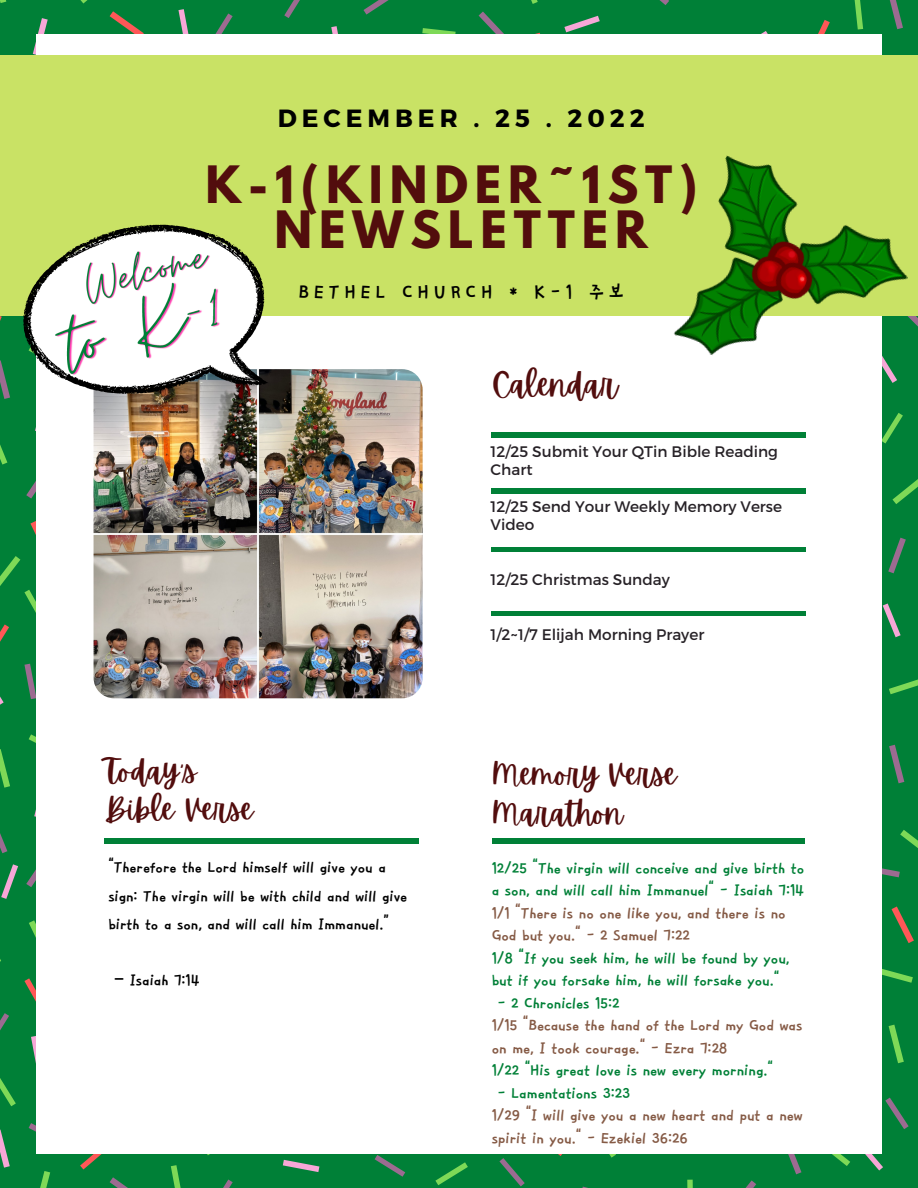
<style>
.page{position:relative;width:918px;height:1188px;background:#008037}
.page>*{position:absolute;margin:0;border:0;box-sizing:border-box;transform-origin:0 0}
.t1{font:700 45.6px/45px "League Spartan";letter-spacing:.15em;color:#520d0d;text-align:center}
.t2{font:32.7px "Apricots";color:#520d0d}
.t3{font:31.2px/38.2px "Apricots";color:#520d0d}
.t4{font:24.9px "TT Cheotsarang R";letter-spacing:.2em;color:#000}
.t5{font:700 24.9px "Montserrat";letter-spacing:.2em;color:#000}
.t6{font:20.25px/22.5px "TT Cheotsarang R";color:#008037}
.t7{font:20.25px/22.5px "TT Cheotsarang R";color:#855a45}
.t8{font:20.1px/28.2px "TT Cheotsarang R";color:#000}
.t9{font:15.3px/18.3px "Montserrat";color:#272227}
.s1{font-family:"Noto Sans Gurmukhi"}
</style>
<div class="page">
<svg style="left:215px;top:13px;width:18px;height:21px"></svg>
<svg style="left:0;top:360px;width:9px;height:39px"></svg>
<svg style="left:24px;top:664px;width:12px;height:35px"></svg>
<svg style="left:26px;top:464px;width:11px;height:35px"></svg>
<svg style="left:889px;top:745px;width:15px;height:38px"></svg>
<svg style="left:888px;top:538px;width:18px;height:35px"></svg>
<svg style="left:745px;top:1180px;width:11px;height:8px"></svg>
<svg style="left:499px;top:1158px;width:26px;height:28px"></svg>
<svg style="left:788px;top:1154px;width:13px;height:20px"></svg>
<svg style="left:0;top:1013px;width:9px;height:18px"></svg>
<svg style="left:26px;top:852px;width:11px;height:35px"></svg>
<svg style="left:0;top:833px;width:7px;height:20px"></svg>
<svg style="left:375px;top:1155px;width:30px;height:22px"></svg>
<svg style="left:885px;top:1098px;width:24px;height:31px"></svg>
<svg style="left:29px;top:1123px;width:8px;height:21px"></svg>
<svg style="left:110px;top:1177px;width:18px;height:11px"></svg>
<svg style="left:223px;top:1180px;width:10px;height:8px"></svg>
<svg style="left:363px;top:0;width:26px;height:15px"></svg>
<svg style="left:284px;top:0;width:16px;height:18px"></svg>
<svg style="left:479px;top:12px;width:25px;height:22px"></svg>
<svg style="left:889px;top:0;width:14px;height:29px"></svg>
<svg style="left:881px;top:865px;width:19px;height:12px"></svg>
<svg style="left:659px;top:0;width:10px;height:5px"></svg>
<svg style="left:33px;top:18px;width:15px;height:37px"></svg>
<svg style="left:178px;top:9px;width:11px;height:25px"></svg>
<svg style="left:0;top:696px;width:4px;height:9px"></svg>
<svg style="left:883px;top:603px;width:18px;height:34px"></svg>
<svg style="left:34px;top:780px;width:3px;height:38px"></svg>
<svg style="left:31px;top:1036px;width:6px;height:35px"></svg>
<svg style="left:1px;top:864px;width:17px;height:35px"></svg>
<svg style="left:283px;top:1160px;width:36px;height:12px"></svg>
<svg style="left:0;top:1130px;width:10px;height:38px"></svg>
<svg style="left:865px;top:1143px;width:18px;height:28px"></svg>
<svg style="left:761px;top:31px;width:7px;height:3px"></svg>
<svg style="left:331px;top:26px;width:7px;height:8px"></svg>
<svg style="left:564px;top:16px;width:36px;height:16px"></svg>
<svg style="left:110px;top:11px;width:34px;height:23px"></svg>
<svg style="left:24px;top:978px;width:13px;height:33px"></svg>
<svg style="left:80px;top:1154px;width:22px;height:15px"></svg>
<svg style="left:818px;top:20px;width:12px;height:14px"></svg>
<svg style="left:892px;top:907px;width:22px;height:36px"></svg>
<svg style="left:0;top:0;width:6px;height:3px"></svg>
<svg style="left:80px;top:0;width:8px;height:4px"></svg>
<svg style="left:0;top:521px;width:37px;height:134px"></svg>
<svg style="left:0;top:445px;width:7px;height:20px"></svg>
<svg style="left:881px;top:410px;width:22px;height:33px"></svg>
<svg style="left:892px;top:479px;width:26px;height:25px"></svg>
<div style="left:687px;top:1180px;width:6px;height:8px;background:#7ed957"></div>
<svg style="left:0;top:749px;width:10px;height:39px"></svg>
<svg style="left:29px;top:920px;width:8px;height:37px"></svg>
<svg style="left:0;top:1078px;width:16px;height:28px"></svg>
<svg style="left:29px;top:734px;width:8px;height:21px"></svg>
<svg style="left:40px;top:1171px;width:10px;height:17px"></svg>
<svg style="left:609px;top:1154px;width:7px;height:4px"></svg>
<svg style="left:889px;top:1025px;width:15px;height:38px"></svg>
<svg style="left:832px;top:1154px;width:18px;height:12px"></svg>
<svg style="left:435px;top:1162px;width:33px;height:23px"></svg>
<svg style="left:171px;top:1165px;width:10px;height:23px"></svg>
<svg style="left:531px;top:0;width:7px;height:4px"></svg>
<svg style="left:422px;top:28px;width:34px;height:6px"></svg>
<svg style="left:854px;top:0;width:9px;height:30px"></svg>
<svg style="left:881px;top:968px;width:32px;height:15px"></svg>
<svg style="left:889px;top:679px;width:29px;height:15px"></svg>
<svg style="left:900px;top:830px;width:18px;height:18px"></svg>
<div style="left:37px;top:34px;width:844px;height:1120px;background:#fff"></div>
<div style="left:0;top:56px;width:918px;height:260px;background:#c9e265"></div>
<hr style="left:491px;top:433px;width:315px;height:4px;background:#008037">
<hr style="left:491px;top:489px;width:315px;height:4px;background:#008037">
<div style="left:491px;top:547px;width:315px;height:5px;background:#008037"></div>
<hr style="left:104px;top:839px;width:315px;height:4px;background:#008037">
<img style="left:94px;top:369px;width:329px;height:329px;border-radius:20px">
<hr style="left:492px;top:839px;width:312px;height:4px;background:#008037">
<div style="left:491px;top:611px;width:315px;height:5px;background:#008037"></div>
<svg style="left:9px;top:238px;width:272px;height:188px"></svg>
<img style="left:673px;top:155px;width:245px;height:255px">
<img style="left:75px;top:224px;width:146px;height:24px">
<img style="left:43px;top:248px;width:200px;height:161px">
<p class="t5" style="left:278px;top:102px;width:368px">DECEMBER . 25 . 2022</p>
<h1 class="t1" style="left:206px;top:168px;width:494px">K-1(KINDER˜1ST)<br>NEWSLETTER</h1>
<p class="t4" style="left:299px;top:278px;width:327px">BETHEL CHURCH * K-1 주보</p>
<h2 class="t2" style="left:492px;top:366px;width:127px">Calendar</h2>
<p class="t9" style="left:491px;top:442px;width:289px">12/25 Submit Your QTin Bible Reading<br>Chart</p>
<p class="t9" style="left:491px;top:497px;width:293px">12/25 Send Your Weekly Memory Verse<br>Video</p>
<p class="t9" style="left:491px;top:570px;width:181px">12/25 Christmas Sunday</p>
<p class="t9" style="left:491px;top:624px;width:215px">1/2~1/7 Elijah Morning Prayer</p>
<h3 class="t3" style="left:104px;top:752px;width:150px">Today's<br>Bible Verse</h3>
<h3 class="t3" style="left:492px;top:756px;width:187px">Memory Verse<br>Marathon</h3>
<p class="t8" style="left:108px;top:852px;width:300px">“Therefore the Lord himself will give you a sign: The virgin will be with child and will give birth to a son, and will call him Immanuel.”</p>
<p class="t8" style="left:114px;top:965px;width:87px"><span class="s1">–</span> Isaiah 7:14</p>
<p class="t6" style="left:492px;top:855px;width:314px">12/25 "The virgin will conceive and give birth to a son, and will call him Immanuel" - Isaiah 7:14</p>
<p class="t7" style="left:492px;top:900px;width:296px">1/1 "There is no one like you, and there is no<br>God but you." - 2 Samuel 7:22</p>
<p class="t6" style="left:492px;top:945px;width:299px">1/8 "If you seek him, he will be found by you, but if you forsake him, he will forsake you."</p>
<p class="t6" style="left:497px;top:990px;width:124px">- 2 Chronicles 15:2</p>
<p class="t7" style="left:492px;top:1013px;width:312px">1/15 "Because the hand of the Lord my God was on me, I took courage." - Ezra 7:28</p>
<p class="t6" style="left:492px;top:1058px;width:283px">1/22 "His great love is new every morning."</p>
<p class="t6" style="left:497px;top:1080px;width:134px">- Lamentations 3:23</p>
<p class="t7" style="left:492px;top:1103px;width:313px">1/29 "I will give you a new heart and put a new spirit in you." - Ezekiel 36:26</p>
</div>
